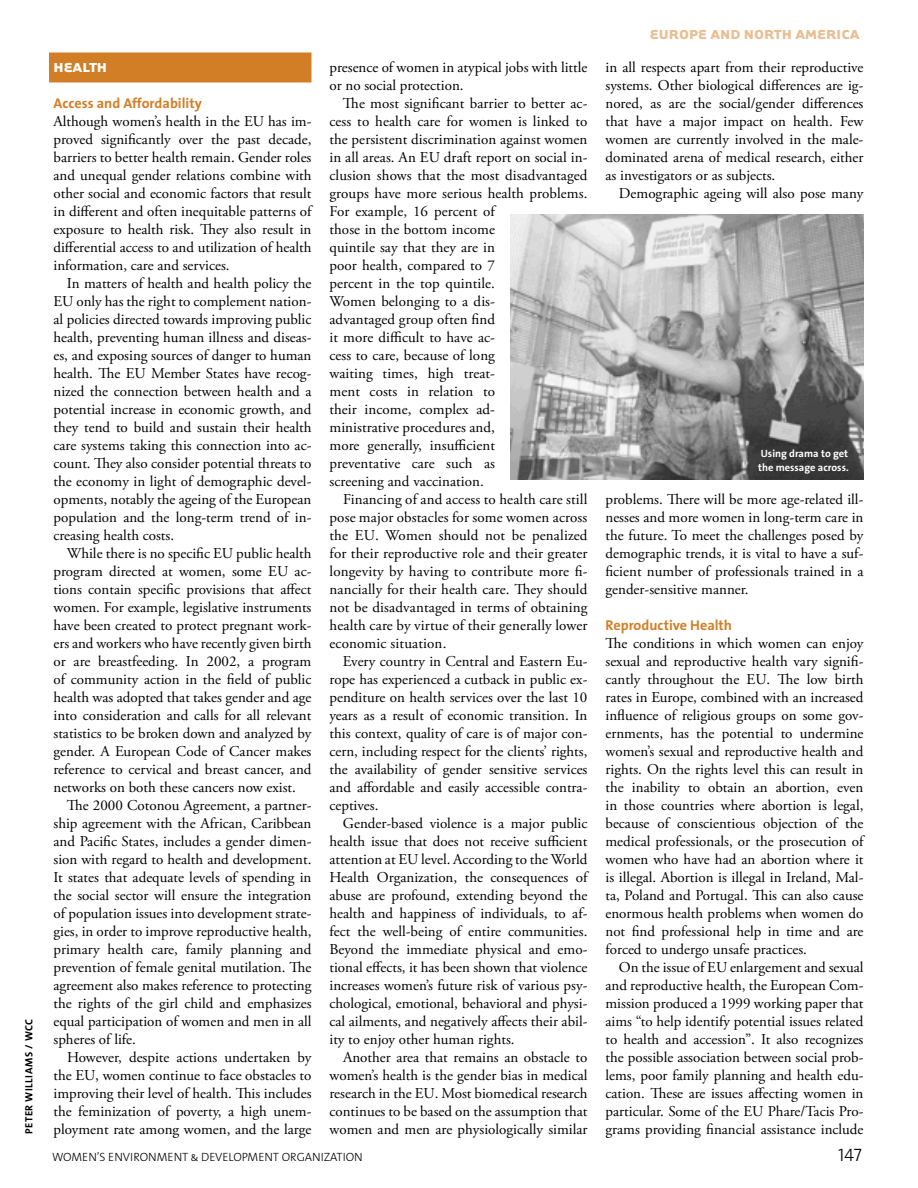
<style>
.page{position:relative;width:918px;height:1188px;background:#fff}
.page>*{position:absolute;margin:0;border:0;box-sizing:border-box;transform-origin:0 0}
.t1{font:18px "The Sans Light Caps";color:#000}
.t2{font:15px/18px "Adobe Garamond Pro";color:#000;text-align:justify}
.t3{font:700 15px "Tarzana Wide";color:#e8be92}
.t4{font:700 15px "Tarzana Wide";color:#fff}
.t5{font:700 14.25px "The Sans";color:#d27e26}
.t6{font:12px "The Sans Light Caps";color:#000}
.t7{font:700 10.5px/13.5px "The Sans";color:#fff}
.t8{font:10.5px "The Sans Bold Caps";letter-spacing:.05em;color:#000}
</style>
<div class="page">
<div style="left:49px;top:52px;width:263px;height:30px;background:#d27e26"></div>
<img style="left:510px;top:214px;width:354px;height:266px">
<p class="t8" style="left:20px;top:1134px;width:117px;rotate:-90deg">PETER WILLIAMS / WCC</p>
<p class="t4" style="left:54px;top:58px;width:55px">HEALTH</p>
<p class="t5" style="left:54px;top:91px;width:150px">Access and Affordability</p>
<p class="t2" style="left:54px;top:113px;width:260px">Although women’s health in the EU has im&shy;proved significantly over the past decade, barriers to better health remain. Gender roles and unequal gender relations combine with other social and economic factors that result in different and often inequitable patterns of exposure to health risk. They also result in differential access to and utilization of health information, care and services.</p>
<p class="t2" style="left:54px;top:275px;width:260px;text-indent:13px">In matters of health and health policy the EU only has the right to complement nation&shy;al policies directed towards improving public health, preventing human illness and diseas&shy;es, and exposing sources of danger to human health. The EU Member States have recog&shy;nized the connection between health and a potential increase in economic growth, and they tend to build and sustain their health care systems taking this connection into ac&shy;count. They also consider potential threats to the economy in light of demographic devel&shy;opments, notably the ageing of the European population and the long-term trend of in&shy;creasing health costs.</p>
<p class="t2" style="left:54px;top:545px;width:260px;text-indent:13px">While there is no specific EU public health program directed at women, some EU ac&shy;tions contain specific provisions that affect women. For example, legislative instruments have been created to protect pregnant work&shy;ers and workers who have recently given birth or are breastfeeding. In 2002, a program of community action in the field of public health was adopted that takes gender and age into consideration and calls for all relevant statistics to be broken down and analyzed by gender. A European Code of Cancer makes reference to cervical and breast cancer, and networks on both these cancers now exist.</p>
<p class="t2" style="left:54px;top:797px;width:260px;text-indent:13px">The 2000 Cotonou Agreement, a partner&shy;ship agreement with the African, Caribbean and Pacific States, includes a gender dimen&shy;sion with regard to health and development.<br>It states that adequate levels of spending in the social sector will ensure the integration of population issues into development strate&shy;gies, in order to improve reproductive health, primary health care, family planning and prevention of female genital mutilation. The agreement also makes reference to protecting the rights of the girl child and emphasizes equal participation of women and men in all spheres of life.</p>
<p class="t2" style="left:54px;top:1049px;width:260px;text-indent:13px">However, despite actions undertaken by the EU, women continue to face obstacles to improving their level of health. This includes the feminization of poverty, a high unem&shy;ployment rate among women, and the large</p>
<p class="t2" style="left:329px;top:59px;width:260px">presence of women in atypical jobs with little or no social protection.</p>
<p class="t2" style="left:330px;top:95px;width:260px;text-align:left;text-indent:13px">The most significant barrier to better ac&shy;cess to health care for women is linked to the persistent discrimination against women in all areas. An EU draft report on social in&shy;clusion shows that the most disadvantaged groups have more serious health problems.<br>For example, 16 percent of<br>those in the bottom income<br>quintile say that they are in<br>poor health, compared to 7<br>percent in the top quintile.<br>Women belonging to a dis-<br>advantaged group often find<br>it more difficult to have ac-<br>cess to care, because of long<br>waiting times, high treat-<br>ment costs in relation to<br>their income, complex ad-<br>ministrative procedures and,<br>more generally, insufficient<br>preventative care such as<br>screening and vaccination.</p>
<p class="t2" style="left:330px;top:491px;width:260px;text-indent:13px">Financing of and access to health care still pose major obstacles for some women across the EU. Women should not be penalized for their reproductive role and their greater longevity by having to contribute more fi&shy;nancially for their health care. They should not be disadvantaged in terms of obtaining health care by virtue of their generally lower economic situation.</p>
<p class="t2" style="left:330px;top:653px;width:259px;text-indent:13px">Every country in Central and Eastern Eu&shy;rope has experienced a cutback in public ex&shy;penditure on health services over the last 10 years as a result of economic transition. In this context, quality of care is of major con&shy;cern, including respect for the clients’ rights, the availability of gender sensitive services and affordable and easily accessible contra&shy;ceptives.</p>
<p class="t2" style="left:330px;top:815px;width:260px;text-indent:13px">Gender-based violence is a major public health issue that does not receive sufficient attention at EU level. According to the World Health Organization, the consequences of abuse are profound, extending beyond the health and happiness of individuals, to af&shy;fect the well-being of entire communities.<br>Beyond the immediate physical and emo&shy;tional effects, it has been shown that violence increases women’s future risk of various psy&shy;chological, emotional, behavioral and physi&shy;cal ailments, and negatively affects their abil&shy;ity to enjoy other human rights.</p>
<p class="t2" style="left:330px;top:1049px;width:260px;text-indent:13px">Another area that remains an obstacle to women’s health is the gender bias in medical research in the EU. Most biomedical research continues to be based on the assumption that women and men are physiologically similar</p>
<p class="t3" style="left:650px;top:25px;width:211px">EUROPE AND NORTH AMERICA</p>
<p class="t2" style="left:606px;top:59px;width:260px">in all respects apart from their reproductive systems. Other biological differences are ig&shy;nored, as are the social/gender differences that have a major impact on health. Few women are currently involved in the male&shy;dominated arena of medical research, either as investigators or as subjects.</p>
<p class="t2" style="left:619px;top:185px;width:246px">Demographic ageing will also pose many</p>
<p class="t7" style="left:758px;top:447px;width:92px">Using drama to get the message across.</p>
<p class="t2" style="left:606px;top:491px;width:260px">problems. There will be more age-related ill&shy;nesses and more women in long-term care in the future. To meet the challenges posed by demographic trends, it is vital to have a suf&shy;ficient number of professionals trained in a gender-sensitive manner.</p>
<p class="t5" style="left:605px;top:613px;width:128px">Reproductive Health</p>
<p class="t2" style="left:605px;top:635px;width:260px">The conditions in which women can enjoy sexual and reproductive health vary signifi&shy;cantly throughout the EU. The low birth rates in Europe, combined with an increased influence of religious groups on some gov&shy;ernments, has the potential to undermine women’s sexual and reproductive health and rights. On the rights level this can result in the inability to obtain an abortion, even in those countries where abortion is legal, because of conscientious objection of the medical professionals, or the prosecution of women who have had an abortion where it is illegal. Abortion is illegal in Ireland, Mal&shy;ta, Poland and Portugal. This can also cause enormous health problems when women do not find professional help in time and are forced to undergo unsafe practices.</p>
<p class="t2" style="left:606px;top:959px;width:260px;text-indent:13px">On the issue of EU enlargement and sexual and reproductive health, the European Com&shy;mission produced a 1999 working paper that aims “to help identify potential issues related to health and accession”. It also recognizes the possible association between social prob&shy;lems, poor family planning and health edu&shy;cation. These are issues affecting women in particular. Some of the EU Phare/Tacis Pro-</p>
<p class="t2" style="left:606px;top:1121px;width:260px">grams providing financial assistance include</p>
<p class="t6" style="left:52px;top:1147px;width:312px">WOMEN’S ENVIRONMENT &amp; DEVELOPMENT ORGANIZATION</p>
<p class="t1" style="left:838px;top:1140px;width:25px">147</p>
</div>
